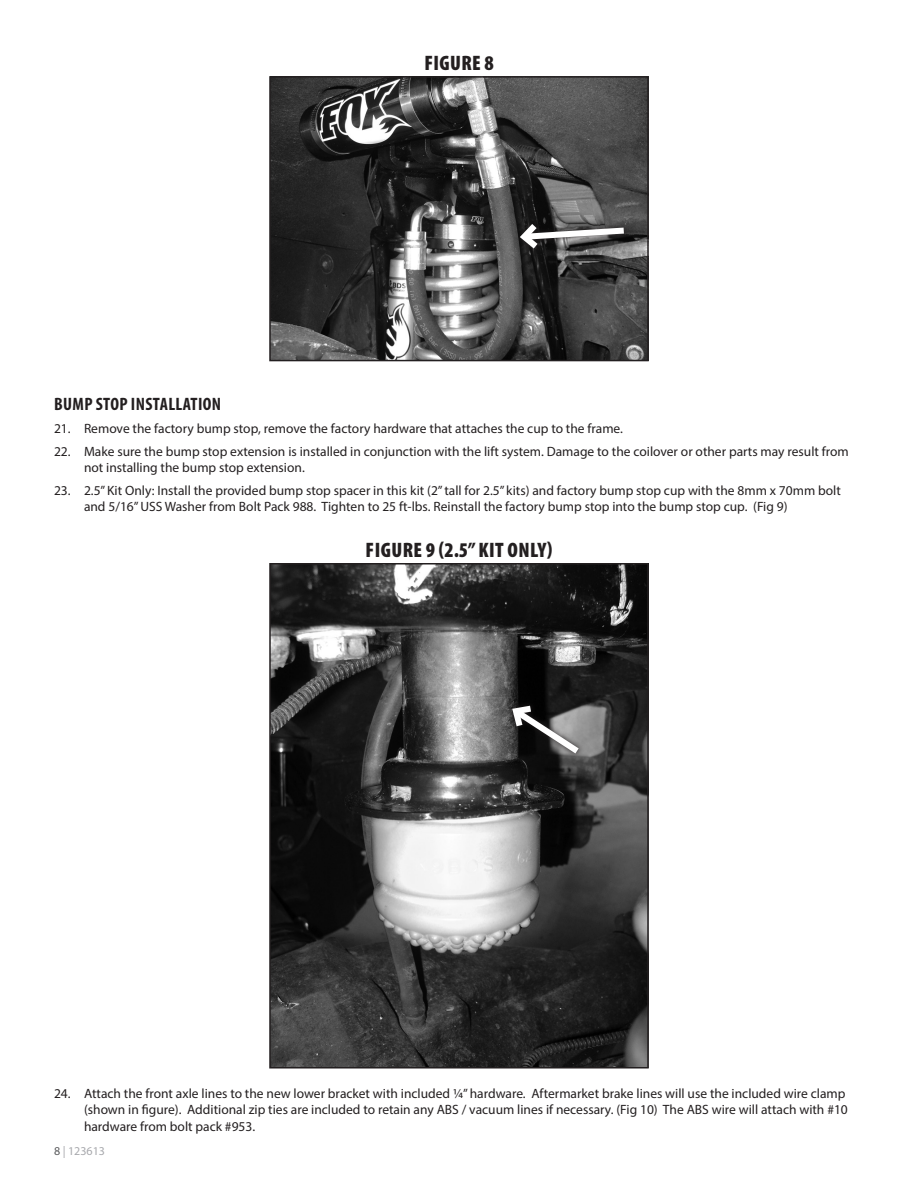
<style>
.page{position:relative;width:918px;height:1188px;background:#fff}
.page>*{position:absolute;margin:0;border:0;box-sizing:border-box;transform-origin:0 0}
.Photo-Caption{font:900 condensed 21px "Myriad Pro";letter-spacing:.02em;color:#231f20}
.Subhead{font:700 condensed 18px "Myriad Pro";letter-spacing:.02em;color:#231f20}
.t1{font:13.5px/16.2px "Myriad Pro";color:#231f20}
.t2{font:12px "Myriad Pro";color:#a8a9ad}
.s1{color:#57585a}
</style>
<div class="page">
<img style="left:272px;top:79px;width:374px;height:279px">
<div style="left:269px;top:76px;width:380px;height:285px;border:2px solid #231f20"></div>
<svg style="left:515px;top:218px;width:115px;height:37px;background:#686767"></svg>
<img style="left:272px;top:566px;width:374px;height:500px">
<div style="left:269px;top:563px;width:380px;height:506px;border:2px solid #231f20"></div>
<svg style="left:507px;top:701px;width:77px;height:59px"></svg>
<svg style="left:508px;top:702px;width:77px;height:57px;background:#5c5c5c"></svg>
<p class="Photo-Caption" style="left:424px;top:49px;width:71px">FIGURE 8</p>
<p class="Subhead" style="left:54px;top:393px;width:168px">BUMP STOP INSTALLATION</p>
<p class="t1" style="left:54px;top:420px;width:571px">21. Remove the factory bump stop, remove the factory hardware that attaches the cup to the frame.</p>
<p class="t1" style="left:84px;top:443px;width:766px;text-indent:-30px">22. Make sure the bump stop extension is installed in conjunction with the lift system. Damage to the coilover or other parts may result from not installing the bump stop extension.</p>
<p class="t1" style="left:84px;top:482px;width:758px;text-indent:-30px">23. 2.5” Kit Only: Install the provided bump stop spacer in this kit (2” tall for 2.5” kits) and factory bump stop cup with the 8mm x 70mm bolt and 5/16” USS Washer from Bolt Pack 988. Tighten to 25 ft-lbs. Reinstall the factory bump stop into the bump stop cup. (Fig 9)</p>
<p class="Photo-Caption" style="left:366px;top:536px;width:188px">FIGURE 9 (2.5” KIT ONLY)</p>
<p class="t1" style="left:84px;top:1085px;width:765px;text-indent:-30px">24. Attach the front axle lines to the new lower bracket with included ¼” hardware. Aftermarket brake lines will use the included wire clamp (shown in figure). Additional zip ties are included to retain any ABS / vacuum lines if necessary. (Fig 10) The ABS wire will attach with #10 hardware from bolt pack #953.</p>
<p class="t2" style="left:54px;top:1143px;width:53px"><span class="s1">8</span> | 123613</p>
</div>
